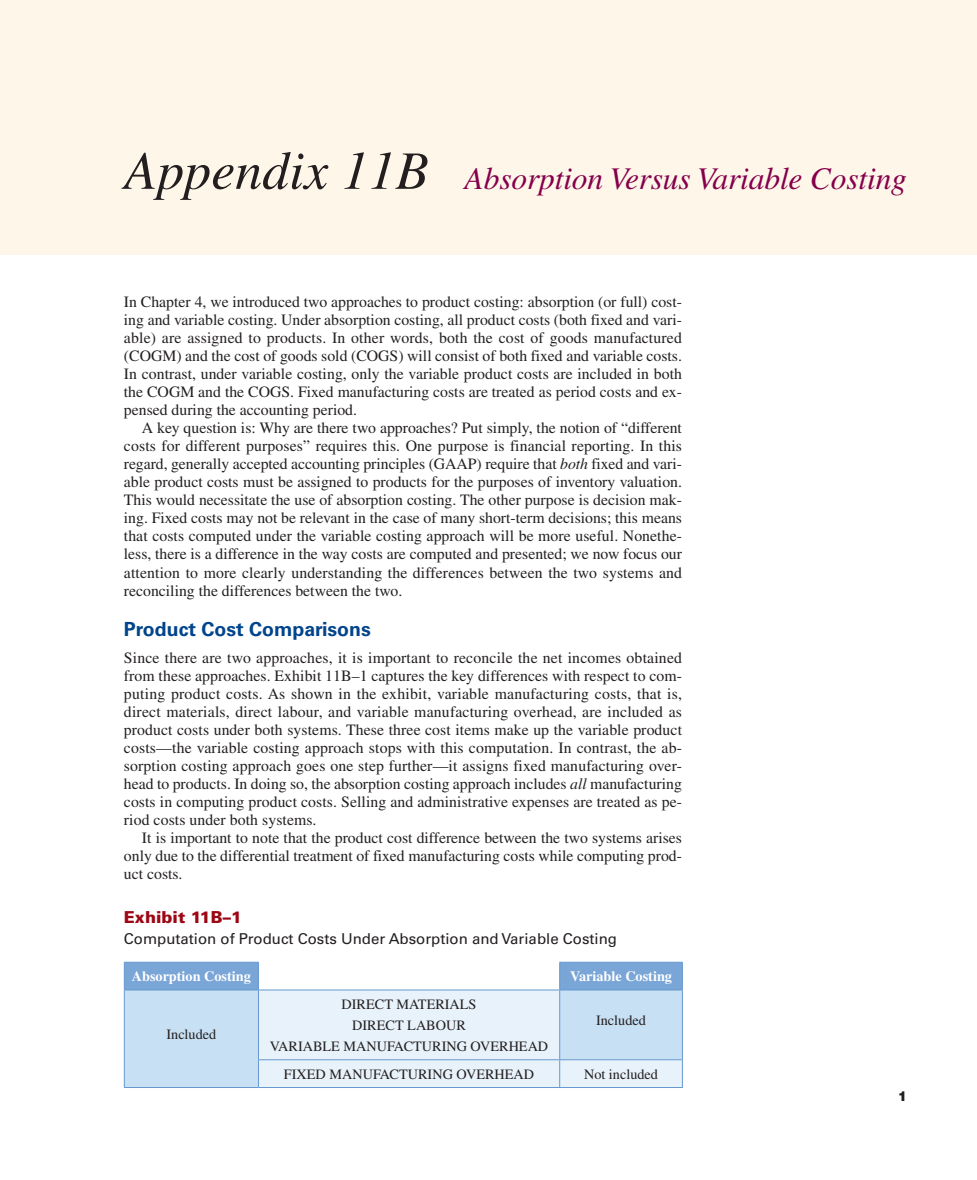
<style>
.page{position:relative;width:977px;height:1180px;background:#fff}
.page>*{position:absolute;margin:0;border:0;box-sizing:border-box;transform-origin:0 0}
.t1{font:italic 31.5px "Times LT Std";letter-spacing:-.005em;color:#84004c}
.t2{font:700 19.5px "Univers LT Std";color:#01448c}
.t3{font:900 16.5px "Univers LT Std";color:#9d0715}
.t4{font:15.75px/18px "Times LT Std";color:#231f20;text-align:justify}
.t5{font:15px "Univers LT Std";color:#231f20}
.t6{font:14.25px/21px "Times LT Std";color:#231f20;text-align:center}
.t7{font:700 14.25px "Times LT Std";color:#fff}
.t8{font:900 13.5px "Helvetica LT Std";color:#231f20}
.s1{font-size:54px;color:#231f20}
.s2{font-style:italic}
</style>
<div class="page">
<hr style="left:124px;top:961px;width:135px;height:1px;background:#6599d1">
<hr style="left:124px;top:1087px;width:134px;height:1px;background:#6599d1">
<hr style="left:258px;top:1087px;width:425px;height:1px;background:#6599d1">
<hr style="left:559px;top:961px;width:124px;height:1px;background:#6599d1">
<svg style="left:124px;top:962px;width:559px;height:125px;background:#d3e4f4"></svg>
<hr style="left:560px;top:989px;width:123px;height:1px;background:#6599d1">
<div style="left:0;top:0;width:977px;height:254px;background:#fef6e8"></div>
<h1 class="t1" style="left:124px;top:166px;width:784px"><span class="s1">Appendix 11B</span> Absorption Versus Variable Costing</h1>
<p class="t4" style="left:124px;top:294px;width:560px">In Chapter 4, we introduced two approaches to product costing: absorption (or full) cost&shy;ing and variable costing. Under absorption costing, all product costs (both fixed and vari&shy;able) are assigned to products. In other words, both the cost of goods manufactured (COGM) and the cost of goods sold (COGS) will consist of both fixed and variable costs.<br>In contrast, under variable costing, only the variable product costs are included in both the COGM and the COGS. Fixed manufacturing costs are treated as period costs and ex&shy;pensed during the accounting period.</p>
<p class="t4" style="left:124px;top:420px;width:560px;text-indent:18px">A key question is: Why are there two approaches? Put simply, the notion of “different costs for different purposes” requires this. One purpose is financial reporting. In this regard, generally accepted accounting principles (GAAP) require that <span class="s2">both</span> fixed and vari&shy;able product costs must be assigned to products for the purposes of inventory valuation.<br>This would necessitate the use of absorption costing. The other purpose is decision mak&shy;ing. Fixed costs may not be relevant in the case of many short-term decisions; this means that costs computed under the variable costing approach will be more useful. Nonethe&shy;less, there is a difference in the way costs are computed and presented; we now focus our attention to more clearly understanding the differences between the two systems and reconciling the differences between the two.</p>
<p class="t2" style="left:124px;top:621px;width:248px">Product Cost Comparisons</p>
<p class="t4" style="left:124px;top:650px;width:560px">Since there are two approaches, it is important to reconcile the net incomes obtained from these approaches. Exhibit 11B–1 captures the key differences with respect to com&shy;puting product costs. As shown in the exhibit, variable manufacturing costs, that is, direct materials, direct labour, and variable manufacturing overhead, are included as product costs under both systems. These three cost items make up the variable product costs—the variable costing approach stops with this computation. In contrast, the ab&shy;sorption costing approach goes one step further—it assigns fixed manufacturing over&shy;head to products. In doing so, the absorption costing approach includes <span class="s2">all</span> manufacturing costs in computing product costs. Selling and administrative expenses are treated as pe&shy;riod costs under both systems.</p>
<p class="t4" style="left:124px;top:830px;width:560px;text-indent:18px">It is important to note that the product cost difference between the two systems arises only due to the differential treatment of fixed manufacturing costs while computing prod&shy;uct costs.</p>
<p class="t3" style="left:124px;top:909px;width:120px">Exhibit 11B–1</p>
<p class="t5" style="left:124px;top:931px;width:495px">Computation of Product Costs Under Absorption and Variable Costing</p>
<p class="t7" style="left:132px;top:970px;width:121px">Absorption Costing</p>
<p class="t7" style="left:570px;top:970px;width:104px">Variable Costing</p>
<p class="t6" style="left:166px;top:1025px;width:51px">Included</p>
<p class="t6" style="left:270px;top:994px;width:280px">DIRECT MATERIALS<br>DIRECT LABOUR<br>VARIABLE MANUFACTURING OVERHEAD</p>
<p class="t6" style="left:596px;top:1011px;width:51px">Included</p>
<p class="t6" style="left:284px;top:1064px;width:252px">FIXED MANUFACTURING OVERHEAD</p>
<p class="t6" style="left:584px;top:1064px;width:76px">Not included</p>
<p class="t8" style="left:898px;top:1091px;width:11px">1</p>
</div>
